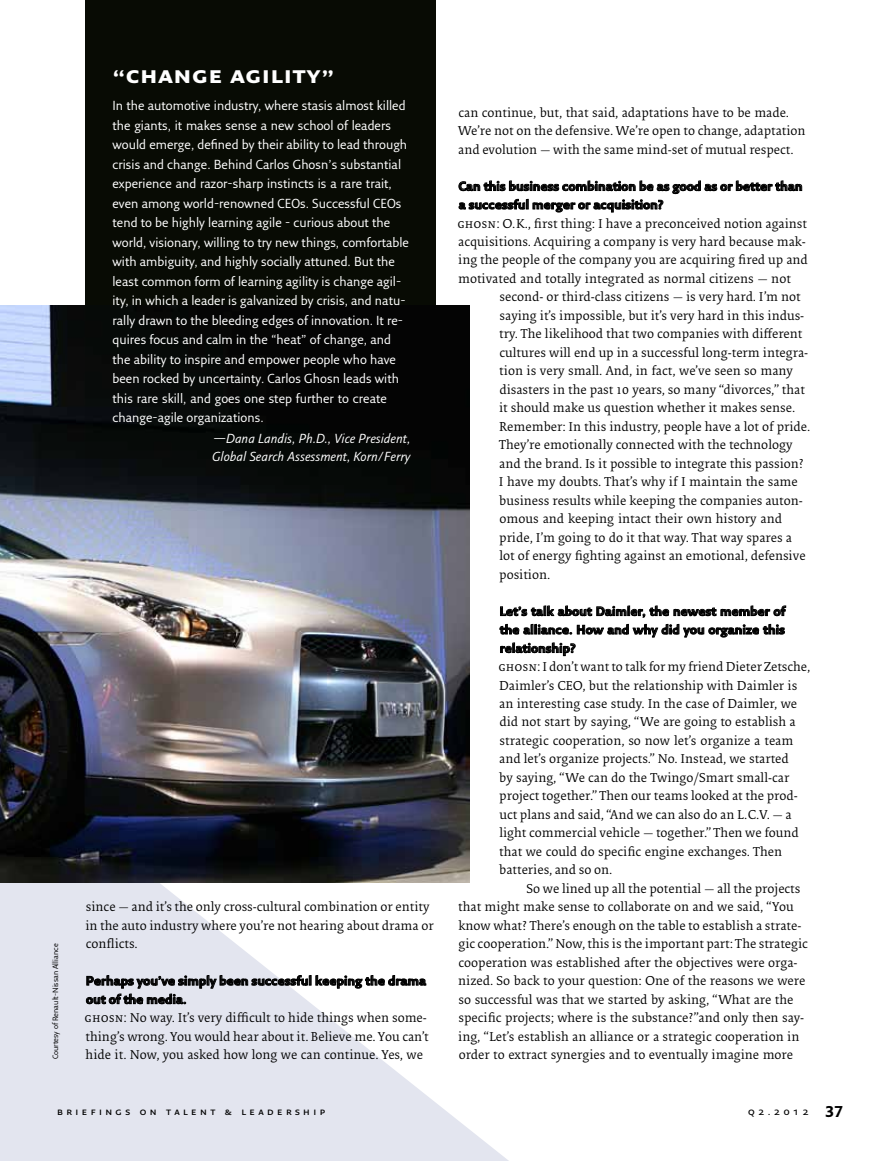
<style>
.page{position:relative;width:891px;height:1161px;background:#fff}
.page>*{position:absolute;margin:0;border:0;box-sizing:border-box;transform-origin:0 0}
.t1{font:700 25.5px "Fresco Sans Plus Pro";letter-spacing:.02em;color:#fff}
.t2{font:13.35px/18.5px "Collis";color:#000}
.t3{font:12.75px/19.5px "Fresco Sans Plus Pro";color:#fff}
.t4{font:italic 12.75px/18px "Fresco Sans Plus Pro";color:#fff}
.t5{font:700 12.15px/18.5px "Fresco Sans Plus Pro";color:#000}
.t6{font:600 10.8px "Fresco Sans Plus Pro";letter-spacing:.32em;color:#000}
.t7{font:7.5px "Fresco Sans Plus Pro";color:#000}
.s1{font-style:normal}
.s2{font-weight:700;font-size:15.15px}
</style>
<div class="page">
<svg style="left:0;top:882px;width:509px;height:279px;fill:#e3e5ef"></svg>
<svg style="left:86px;top:975px;width:341px;height:30px"></svg>
<svg style="left:458px;top:180px;width:344px;height:33px"></svg>
<svg style="left:500px;top:605px;width:286px;height:13px"></svg>
<svg style="left:499px;top:624px;width:286px;height:32px"></svg>
<div style="left:86px;top:0;width:350px;height:489px;background:#080b04"></div>
<img style="left:0;top:306px;width:470px;height:576px">
<p class="t7" style="left:51px;top:1059px;width:117px;rotate:-90deg">Courtesy of Renault-Nissan Alliance</p>
<h1 class="t1" style="left:112px;top:58px;width:223px">“Change Agility”</h1>
<p class="t3" style="left:112px;top:96px;width:298px">In the automotive industry, where stasis almost killed the giants, it makes sense a new school of leaders would emerge, defined by their ability to lead through crisis and change. Behind Carlos Ghosn’s substantial experience and razor-sharp instincts is a rare trait, even among world-renowned CEOs. Successful CEOs tend to be highly learning agile - curious about the world, visionary, willing to try new things, comfortable with ambiguity, and highly socially attuned. But the least common form of learning agility is change agil&shy;ity, in which a leader is galvanized by crisis, and natu&shy;rally drawn to the bleeding edges of innovation. It re&shy;quires focus and calm in the “heat” of change, and the ability to inspire and empower people who have been rocked by uncertainty. Carlos Ghosn leads with this rare skill, and goes one step further to create change-agile organizations.</p>
<p class="t4" style="left:212px;top:429px;width:200px"><span class="s1">—</span>Dana Landis, Ph.D., Vice President,<br>Global Search Assessment, Korn/Ferry</p>
<p class="t2" style="left:85px;top:899px;width:350px">since — and it’s the only cross-cultural combination or entity in the auto industry where you’re not hearing about drama or conflicts.</p>
<p class="t5" style="left:86px;top:971px;width:342px">Perhaps you’ve simply been successful keeping the drama out of the media.</p>
<p class="t2" style="left:85px;top:1010px;width:346px">GHOSN : No way. It’s very difficult to hide things when some&shy;thing’s wrong. You would hear about it. Believe me. You can’t hide it. Now, you asked how long we can continue. Yes, we</p>
<p class="t2" style="left:458px;top:104px;width:349px">can continue, but, that said, adaptations have to be made.<br>We’re not on the defensive. We’re open to change, adaptation and evolution — with the same mind-set of mutual respect.</p>
<p class="t5" style="left:458px;top:177px;width:346px">Can this business combination be as good as or better than a successful merger or acquisition?</p>
<p class="t2" style="left:457px;top:215px;width:352px">GHOSN : O.K., first thing: I have a preconceived notion against acquisitions. Acquiring a company is very hard because mak&shy;ing the people of the company you are acquiring fired up and motivated and totally integrated as normal citizens — not</p>
<p class="t2" style="left:499px;top:289px;width:313px">second- or third-class citizens — is very hard. I’m not saying it’s impossible, but it’s very hard in this indus&shy;try. The likelihood that two companies with different cultures will end up in a successful long-term integra&shy;tion is very small. And, in fact, we’ve seen so many disasters in the past 10 years, so many “divorces,” that it should make us question whether it makes sense.<br>Remember: In this industry, people have a lot of pride.<br>They’re emotionally connected with the technology and the brand. Is it possible to integrate this passion?<br>I have my doubts. That’s why if I maintain the same business results while keeping the companies auton&shy;omous and keeping intact their own history and pride, I’m going to do it that way. That way spares a lot of energy fighting against an emotional, defensive position.</p>
<p class="t5" style="left:500px;top:602px;width:288px;text-align:justify">Let’s talk about Daimler, the newest member of the alliance. How and why did you organize this relationship?</p>
<p class="t2" style="left:498px;top:659px;width:313px">GHOSN : I don’t want to talk for my friend Dieter Zetsche, Daimler’s CEO, but the relationship with Daimler is an interesting case study. In the case of Daimler, we did not start by saying, “We are going to establish a strategic cooperation, so now let’s organize a team and let’s organize projects.” No. Instead, we started<br>by saying, “We can do the Twingo/Smart small-car project together.” Then our teams looked at the prod&shy;uct plans and said, “And we can also do an L.C.V. — a light commercial vehicle — together.” Then we found that we could do specific engine exchanges. Then batteries, and so on.</p>
<p class="t2" style="left:458px;top:880px;width:351px;text-indent:68px">So we lined up all the potential — all the projects that might make sense to collaborate on and we said, “You know what? There’s enough on the table to establish a strate&shy;gic cooperation.” Now, this is the important part: The strategic cooperation was established after the objectives were orga&shy;nized. So back to your question: One of the reasons we were so successful was that we started by asking, “What are the specific projects; where is the substance?”and only then say&shy;ing, “Let’s establish an alliance or a strategic cooperation in order to extract synergies and to eventually imagine more</p>
<p class="t6" style="left:57px;top:1104px;width:269px">Briefings on Talent &amp; Leadership</p>
<p class="t6" style="left:748px;top:1104px;width:97px">Q2.2012 <span class="s2">37</span></p>
</div>
